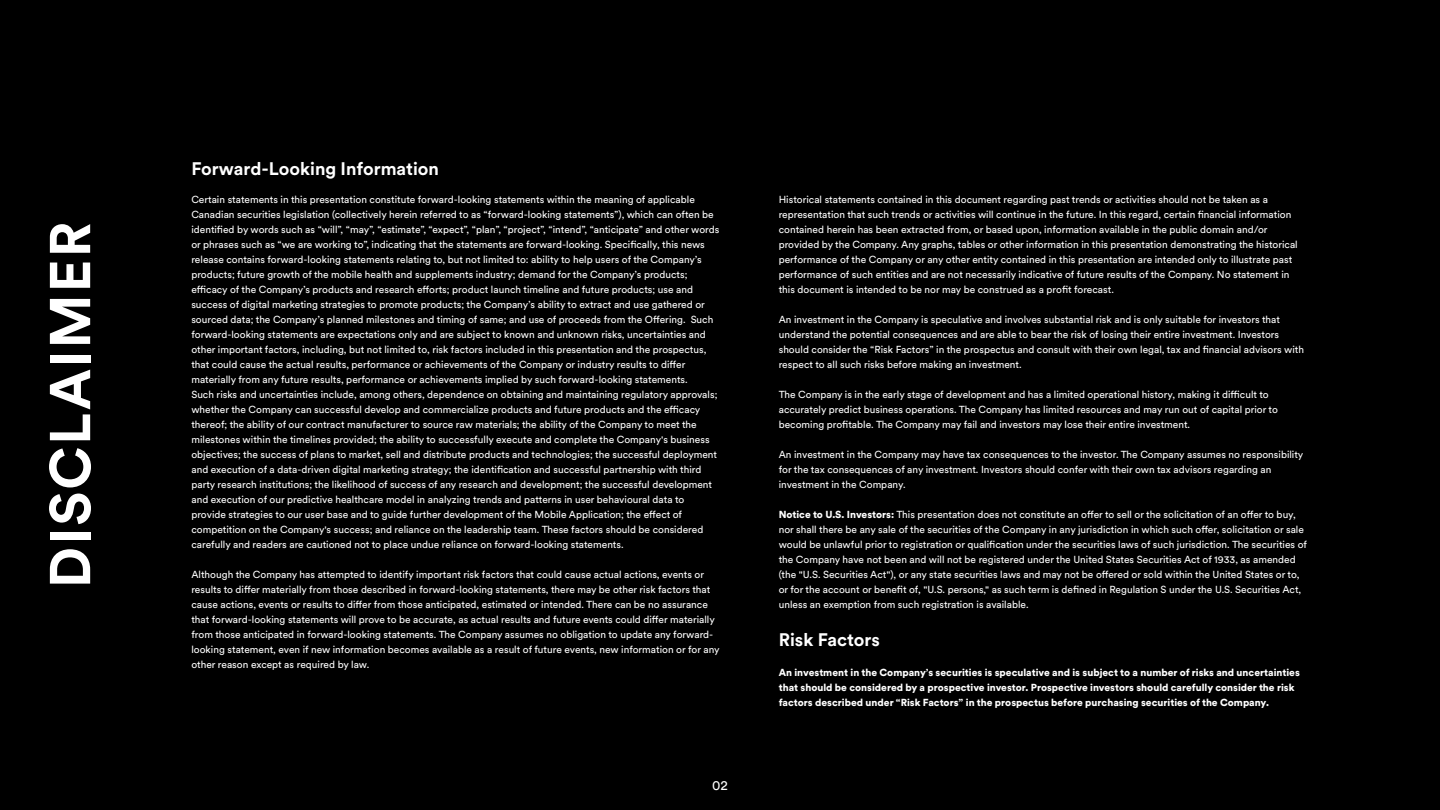
<style>
.page{position:relative;width:1440px;height:810px;background:#000}
.page>*{position:absolute;margin:0;border:0;box-sizing:border-box;transform-origin:0 0}
.t1{font:700 56.85px "Circular XX";letter-spacing:.03em;color:#fff}
.t2{font:700 18px "Circular XX";color:#fff}
.t3{font:13.5px "Circular XX";color:#fff}
.t4{font:10.12px/15px "Circular XX";color:#fff}
.t5{font:900 10.12px/15px "Circular XX";color:#fff}
.s1{font-weight:900}
</style>
<div class="page">
<h1 class="t1" style="left:31px;top:588px;width:368px;rotate:-90deg">DISCLAIMER</h1>
<h2 class="t2" style="left:191px;top:156px;width:249px">Forward-Looking Information</h2>
<p class="t4" style="left:191px;top:192px;width:530px">Certain statements in this presentation constitute forward-looking statements within the meaning of applicable Canadian securities legislation (collectively herein referred to as “forward-looking statements”), which can often be identified by words such as “will”, “may”, “estimate”, “expect”, “plan”, “project”, “intend”, “anticipate” and other words or phrases such as “we are working to”, indicating that the statements are forward-looking. Specifically, this news release contains forward-looking statements relating to, but not limited to: ability to help users of the Company’s products; future growth of the mobile health and supplements industry; demand for the Company’s products; efficacy of the Company’s products and research efforts; product launch timeline and future products; use and success of digital marketing strategies to promote products; the Company’s ability to extract and use gathered or sourced data; the Company’s planned milestones and timing of same; and use of proceeds from the Offering. Such forward-looking statements are expectations only and are subject to known and unknown risks, uncertainties and other important factors, including, but not limited to, risk factors included in this presentation and the prospectus, that could cause the actual results, performance or achievements of the Company or industry results to differ materially from any future results, performance or achievements implied by such forward-looking statements.<br>Such risks and uncertainties include, among others, dependence on obtaining and maintaining regulatory approvals; whether the Company can successful develop and commercialize products and future products and the efficacy thereof; the ability of our contract manufacturer to source raw materials; the ability of the Company to meet the milestones within the timelines provided; the ability to successfully execute and complete the Company's business objectives; the success of plans to market, sell and distribute products and technologies; the successful deployment and execution of a data-driven digital marketing strategy; the identification and successful partnership with third party research institutions; the likelihood of success of any research and development; the successful development and execution of our predictive healthcare model in analyzing trends and patterns in user behavioural data to provide strategies to our user base and to guide further development of the Mobile Application; the effect of competition on the Company's success; and reliance on the leadership team. These factors should be considered carefully and readers are cautioned not to place undue reliance on forward-looking statements.</p>
<p class="t4" style="left:191px;top:567px;width:530px">Although the Company has attempted to identify important risk factors that could cause actual actions, events or results to differ materially from those described in forward-looking statements, there may be other risk factors that cause actions, events or results to differ from those anticipated, estimated or intended. There can be no assurance that forward-looking statements will prove to be accurate, as actual results and future events could differ materially from those anticipated in forward-looking statements. The Company assumes no obligation to update any forward&shy;looking statement, even if new information becomes available as a result of future events, new information or for any other reason except as required by law.</p>
<h3 class="t3" style="left:712px;top:776px;width:17px">02</h3>
<p class="t4" style="left:779px;top:192px;width:521px">Historical statements contained in this document regarding past trends or activities should not be taken as a representation that such trends or activities will continue in the future. In this regard, certain financial information contained herein has been extracted from, or based upon, information available in the public domain and/or provided by the Company. Any graphs, tables or other information in this presentation demonstrating the historical performance of the Company or any other entity contained in this presentation are intended only to illustrate past performance of such entities and are not necessarily indicative of future results of the Company. No statement in this document is intended to be nor may be construed as a profit forecast.</p>
<p class="t4" style="left:779px;top:312px;width:527px">An investment in the Company is speculative and involves substantial risk and is only suitable for investors that understand the potential consequences and are able to bear the risk of losing their entire investment. Investors should consider the “Risk Factors” in the prospectus and consult with their own legal, tax and financial advisors with respect to all such risks before making an investment.</p>
<p class="t4" style="left:779px;top:387px;width:501px">The Company is in the early stage of development and has a limited operational history, making it difficult to accurately predict business operations. The Company has limited resources and may run out of capital prior to becoming profitable. The Company may fail and investors may lose their entire investment.</p>
<p class="t4" style="left:779px;top:447px;width:526px">An investment in the Company may have tax consequences to the investor. The Company assumes no responsibility for the tax consequences of any investment. Investors should confer with their own tax advisors regarding an investment in the Company.</p>
<p class="t4" style="left:779px;top:507px;width:530px"><span class="s1">Notice to U.S. Investors:</span> This presentation does not constitute an offer to sell or the solicitation of an offer to buy, nor shall there be any sale of the securities of the Company in any jurisdiction in which such offer, solicitation or sale would be unlawful prior to registration or qualification under the securities laws of such jurisdiction. The securities of the Company have not been and will not be registered under the United States Securities Act of 1933, as amended (the "U.S. Securities Act"), or any state securities laws and may not be offered or sold within the United States or to, or for the account or benefit of, "U.S. persons," as such term is defined in Regulation S under the U.S. Securities Act, unless an exemption from such registration is available.</p>
<h2 class="t2" style="left:779px;top:627px;width:103px">Risk Factors</h2>
<p class="t5" style="left:779px;top:664px;width:523px">An investment in the Company’s securities is speculative and is subject to a number of risks and uncertainties that should be considered by a prospective investor. Prospective investors should carefully consider the risk factors described under “Risk Factors” in the prospectus before purchasing securities of the Company.</p>
</div>
